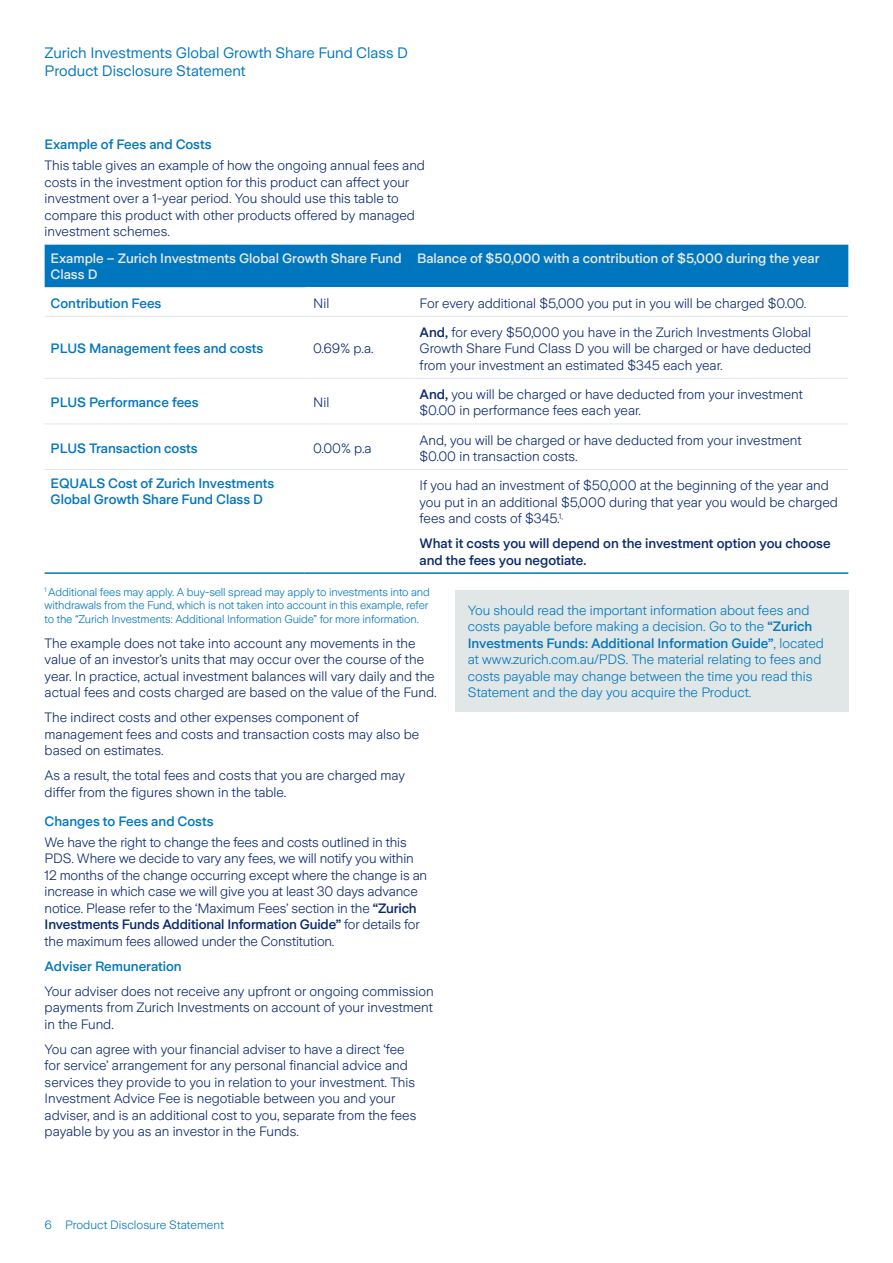
<style>
.page{position:relative;width:893px;height:1263px;background:#fff}
.page>*{position:absolute;margin:0;border:0;box-sizing:border-box;transform-origin:0 0}
.Section_10pt_ZBlue{font:15px/18px "Zurich Sans";color:#0076be}
.Body_DarkBlue_9pt_11{font:300 13.5px/16.5px "Zurich Sans";color:#09286d}
.Body_Blue_9pt_11_Blue{font:300 13.5px/16.5px "Zurich Sans";color:#0076be}
.Body_DarkBlue_9pt_11-2{font:500 13.5px/16.5px "Zurich Sans";color:#0076be}
.Table_Head_9pt_ZWhite{font:500 13.5px/16.2px "Zurich Sans";color:#e6e9ea}
.Body_DarkBlue_9pt_11-3{font:500 13.5px/16.5px "Zurich Sans";color:#09286d}
.Head_5_9pt_11Medium{font:500 13.5px "Zurich Sans";color:#0076be}
.t1{font:300 12px "Zurich Sans";color:#0076be}
.Footnote_7_5pt{font:300 11.25px/13.5px "Zurich Sans";letter-spacing:-.01em;color:#0076be}
.s1{font-weight:500}
</style>
<div class="page">
<div style="left:45px;top:245px;width:803px;height:42px;background:#0076be"></div>
<svg style="left:305px;top:423px;width:543px;height:1px"></svg>
<hr style="left:45px;top:572px;width:260px;height:2px;background:#0076be">
<hr style="left:305px;top:572px;width:106px;height:2px;background:#0076be">
<hr style="left:411px;top:572px;width:437px;height:2px;background:#0076be">
<hr style="left:45px;top:316px;width:260px;height:1px;background:#e0e7e6">
<hr style="left:45px;top:378px;width:260px;height:1px;background:#e0e7e6">
<hr style="left:45px;top:424px;width:260px;height:1px;background:#e0e7e6">
<hr style="left:45px;top:469px;width:260px;height:1px;background:#e0e7e6">
<hr style="left:305px;top:316px;width:106px;height:1px;background:#e0e7e6">
<hr style="left:411px;top:316px;width:437px;height:1px;background:#e0e7e6">
<hr style="left:305px;top:378px;width:106px;height:1px;background:#e0e7e6">
<hr style="left:411px;top:378px;width:437px;height:1px;background:#e0e7e6">
<hr style="left:305px;top:424px;width:106px;height:1px;background:#e0e7e6">
<hr style="left:411px;top:424px;width:437px;height:1px;background:#e0e7e6">
<hr style="left:305px;top:469px;width:106px;height:1px;background:#e0e7e6">
<hr style="left:411px;top:469px;width:437px;height:1px;background:#e0e7e6">
<div style="left:455px;top:590px;width:393px;height:122px;background:#e0e7e6"></div>
<p class="Section_10pt_ZBlue" style="left:45px;top:44px;width:365px">Zurich Investments Global Growth Share Fund Class D<br>Product Disclosure Statement</p>
<p class="Head_5_9pt_11Medium" style="left:45px;top:137px;width:168px">Example of Fees and Costs</p>
<p class="Body_DarkBlue_9pt_11" style="left:45px;top:157px;width:382px">This table gives an example of how the ongoing annual fees and costs in the investment option for this product can affect your investment over a 1-year period. You should use this table to compare this product with other products offered by managed investment schemes.</p>
<p class="Table_Head_9pt_ZWhite" style="left:51px;top:250px;width:352px">Example – Zurich Investments Global Growth Share Fund<br>Class D</p>
<p class="Table_Head_9pt_ZWhite" style="left:417px;top:250px;width:404px">Balance of $50,000 with a contribution of $5,000 during the year</p>
<p class="Body_DarkBlue_9pt_11-2" style="left:51px;top:295px;width:112px">Contribution Fees</p>
<p class="Body_DarkBlue_9pt_11" style="left:313px;top:295px;width:18px">Nil</p>
<p class="Body_DarkBlue_9pt_11" style="left:420px;top:295px;width:388px">For every additional $5,000 you put in you will be charged $0.00.</p>
<p class="Body_DarkBlue_9pt_11-2" style="left:51px;top:341px;width:214px">PLUS Management fees and costs</p>
<p class="Body_DarkBlue_9pt_11" style="left:313px;top:341px;width:62px">0.69% p.a.</p>
<p class="Body_DarkBlue_9pt_11" style="left:420px;top:324px;width:393px;text-align:justify"><span class="s1">And,</span> for every $50,000 you have in the Zurich Investments Global Growth Share Fund Class D you will be charged or have deducted from your investment an estimated $345 each year.</p>
<p class="Body_DarkBlue_9pt_11-2" style="left:51px;top:395px;width:150px">PLUS Performance fees</p>
<p class="Body_DarkBlue_9pt_11" style="left:313px;top:394px;width:18px">Nil</p>
<p class="Body_DarkBlue_9pt_11" style="left:420px;top:386px;width:385px"><span class="s1">And,</span> you will be charged or have deducted from your investment $0.00 in performance fees each year.</p>
<p class="Body_DarkBlue_9pt_11-2" style="left:51px;top:440px;width:149px">PLUS Transaction costs</p>
<p class="Body_DarkBlue_9pt_11" style="left:313px;top:440px;width:60px">0.00% p.a</p>
<p class="Body_DarkBlue_9pt_11" style="left:420px;top:432px;width:384px">And, you will be charged or have deducted from your investment $0.00 in transaction costs.</p>
<p class="Body_DarkBlue_9pt_11-2" style="left:51px;top:475px;width:225px">EQUALS Cost of Zurich Investments<br>Global Growth Share Fund Class D</p>
<p class="Body_DarkBlue_9pt_11" style="left:420px;top:477px;width:420px">If you had an investment of $50,000 at the beginning of the year and you put in an additional $5,000 during that year you would be charged fees and costs of $345.<sup>1,</sup></p>
<p class="Body_DarkBlue_9pt_11-3" style="left:420px;top:535px;width:413px">What it costs you will depend on the investment option you choose and the fees you negotiate.</p>
<p class="Footnote_7_5pt" style="left:45px;top:585px;width:387px"><sup>1</sup> Additional fees may apply. A buy-sell spread may apply to investments into and withdrawals from the Fund, which is not taken into account in this example, refer to the “Zurich Investments: Additional Information Guide” for more information.</p>
<p class="Body_DarkBlue_9pt_11" style="left:45px;top:635px;width:393px">The example does not take into account any movements in the value of an investor’s units that may occur over the course of the year. In practice, actual investment balances will vary daily and the actual fees and costs charged are based on the value of the Fund.</p>
<p class="Body_DarkBlue_9pt_11" style="left:45px;top:710px;width:376px">The indirect costs and other expenses component of management fees and costs and transaction costs may also be based on estimates.</p>
<p class="Body_DarkBlue_9pt_11" style="left:45px;top:768px;width:362px">As a result, the total fees and costs that you are charged may differ from the figures shown in the table.</p>
<p class="Head_5_9pt_11Medium" style="left:45px;top:814px;width:170px">Changes to Fees and Costs</p>
<p class="Body_DarkBlue_9pt_11" style="left:45px;top:834px;width:384px">We have the right to change the fees and costs outlined in this PDS. Where we decide to vary any fees, we will notify you within 12 months of the change occurring except where the change is an increase in which case we will give you at least 30 days advance notice. Please refer to the ‘Maximum Fees’ section in the <span class="s1">“Zurich Investments Funds Additional Information Guide”</span> for details for the maximum fees allowed under the Constitution.</p>
<p class="Body_DarkBlue_9pt_11-2" style="left:45px;top:958px;width:139px">Adviser Remuneration</p>
<p class="Body_DarkBlue_9pt_11" style="left:45px;top:983px;width:390px;text-align:justify">Your adviser does not receive any upfront or ongoing commission payments from Zurich Investments on account of your investment in the Fund.</p>
<p class="Body_DarkBlue_9pt_11" style="left:45px;top:1041px;width:373px">You can agree with your financial adviser to have a direct ‘fee for service’ arrangement for any personal financial advice and services they provide to you in relation to your investment. This Investment Advice Fee is negotiable between you and your adviser, and is an additional cost to you, separate from the fees payable by you as an investor in the Funds.</p>
<p class="Body_Blue_9pt_11_Blue" style="left:468px;top:602px;width:358px">You should read the important information about fees and costs payable before making a decision. Go to the <span class="s1">“Zurich Investments Funds: Additional Information Guide”</span>, located at www.zurich.com.au/PDS. The material relating to fees and costs payable may change between the time you read this Statement and the day you acquire the Product.</p>
<p class="t1" style="left:45px;top:1218px;width:181px">6 Product Disclosure Statement</p>
</div>
